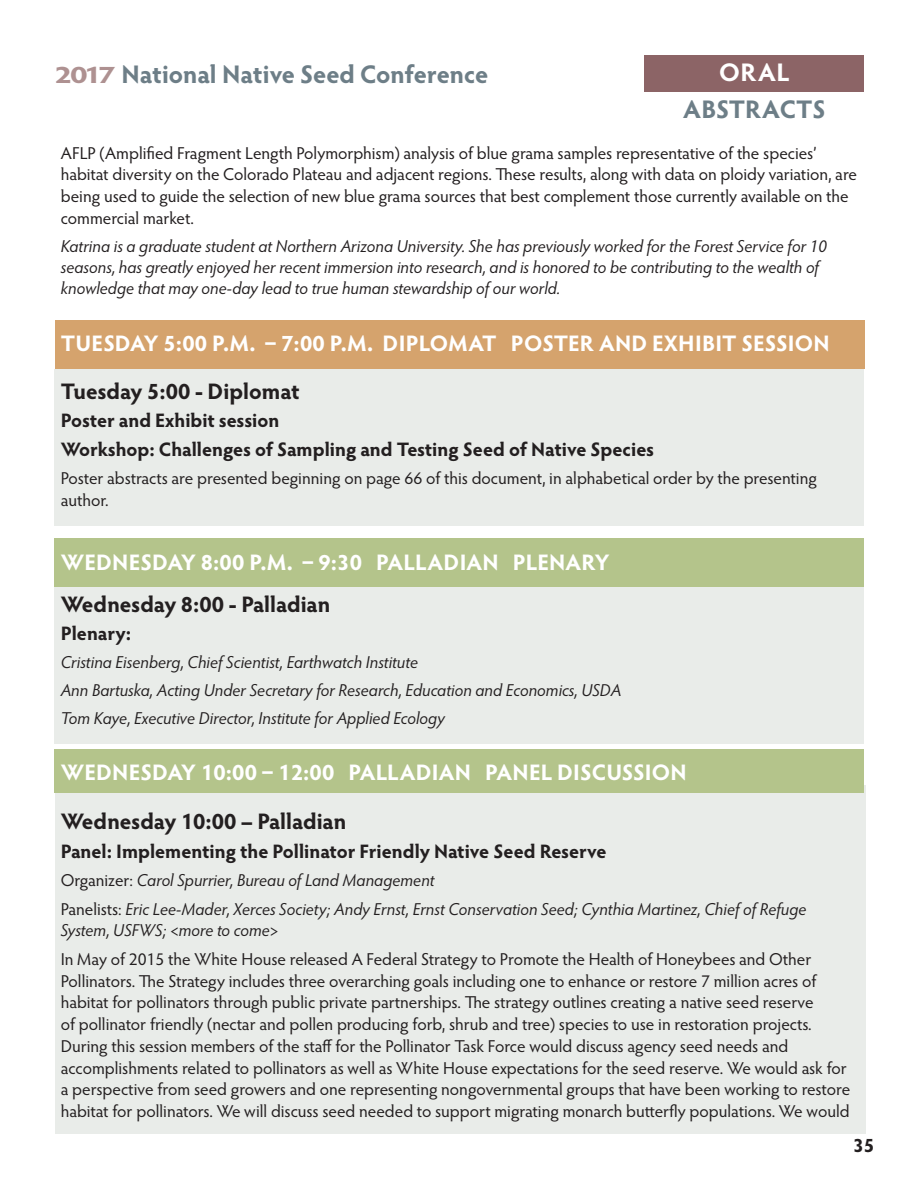
<style>
.page{position:relative;width:918px;height:1188px;background:#fff}
.page>*{position:absolute;margin:0;border:0;box-sizing:border-box;transform-origin:0 0}
.t1{font:700 25.5px "Hypatia Sans Pro";letter-spacing:-.005em;color:#6d7e87}
.t2{font:700 25.5px "Hypatia Sans Pro";color:#fff}
.t3{font:700 22.5px "Hypatia Sans Pro";letter-spacing:.01em;color:#fff}
.t4{font:700 22.5px "Hypatia Sans Pro";letter-spacing:-.005em;color:#231f20}
.t5{font:700 19.5px/28.5px "Hypatia Sans Pro";color:#231f20}
.t6{font:17.25px/21.8px "Hypatia Sans Pro";color:#231f20}
.t7{font:italic 17.25px/21.3px "Hypatia Sans Pro";color:#231f20}
.s1{font-size:24px;color:#ae9191}
.s2{font-style:normal}
</style>
<div class="page">
<div style="left:645px;top:55px;width:219px;height:36px;background:#8c6466"></div>
<div style="left:54px;top:587px;width:809px;height:156px;background:#e9ece9"></div>
<div style="left:55px;top:369px;width:809px;height:157px;background:#e9ece9"></div>
<div style="left:55px;top:785px;width:810px;height:349px;background:#e9ece9"></div>
<div style="left:54px;top:749px;width:810px;height:43px;background:#b4c48b"></div>
<div style="left:54px;top:538px;width:810px;height:49px;background:#b4c48b"></div>
<div style="left:55px;top:321px;width:810px;height:48px;background:#d5a36d"></div>
<h1 class="t1" style="left:54px;top:56px;width:436px"><span class="s1">2017</span> National Native Seed Conference</h1>
<h1 class="t2" style="left:719px;top:54px;width:72px">ORAL</h1>
<h1 class="t1" style="left:683px;top:91px;width:144px">ABSTRACTS</h1>
<p class="t6" style="left:61px;top:141px;width:798px">AFLP (Amplified Fragment Length Polymorphism) analysis of blue grama samples representative of the species’ habitat diversity on the Colorado Plateau and adjacent regions. These results, along with data on ploidy variation, are being used to guide the selection of new blue grama sources that best complement those currently available on the commercial market.</p>
<p class="t7" style="left:61px;top:235px;width:768px">Katrina is a graduate student at Northern Arizona University. She has previously worked for the Forest Service for 10 seasons, has greatly enjoyed her recent immersion into research, and is honored to be contributing to the wealth of knowledge that may one-day lead to true human stewardship of our world.</p>
<h2 class="t3" style="left:61px;top:327px;width:770px">TUESDAY 5:00 P.M. – 7:00 P.M. DIPLOMAT POSTER AND EXHIBIT SESSION</h2>
<h2 class="t4" style="left:61px;top:376px;width:240px">Tuesday 5:00 - Diplomat</h2>
<p class="t5" style="left:61px;top:405px;width:595px">Poster and Exhibit session<br>Workshop: Challenges of Sampling and Testing Seed of Native Species</p>
<p class="t6" style="left:61px;top:467px;width:758px">Poster abstracts are presented beginning on page 66 of this document, in alphabetical order by the presenting author.</p>
<h2 class="t3" style="left:61px;top:547px;width:550px">WEDNESDAY 8:00 P.M. – 9:30 PALLADIAN PLENARY</h2>
<h2 class="t4" style="left:61px;top:589px;width:271px">Wednesday 8:00 - Palladian</h2>
<p class="t5" style="left:61px;top:618px;width:72px">Plenary:</p>
<p class="t7" style="left:61px;top:647px;width:562px;line-height:28.2px">Cristina Eisenberg, Chief Scientist, Earthwatch Institute<br>Ann Bartuska, Acting Under Secretary for Research, Education and Economics, USDA<br>Tom Kaye, Executive Director, Institute for Applied Ecology</p>
<h2 class="t3" style="left:61px;top:757px;width:627px">WEDNESDAY 10:00 – 12:00 PALLADIAN PANEL DISCUSSION</h2>
<h2 class="t4" style="left:61px;top:805px;width:287px">Wednesday 10:00 – Palladian</h2>
<p class="t5" style="left:61px;top:836px;width:547px">Panel: Implementing the Pollinator Friendly Native Seed Reserve</p>
<p class="t7" style="left:61px;top:865px;width:747px;line-height:28.5px"><span class="s2">Organizer:</span> Carol Spurrier, Bureau of Land Management<br><span class="s2">Panelists:</span> Eric Lee-Mader, Xerces Society; Andy Ernst, Ernst Conservation Seed; Cynthia Martinez, Chief of Refuge</p>
<p class="t7" style="left:61px;top:919px;width:219px">System, USFWS; &lt;more to come&gt;</p>
<p class="t6" style="left:61px;top:948px;width:791px">In May of 2015 the White House released A Federal Strategy to Promote the Health of Honeybees and Other Pollinators. The Strategy includes three overarching goals including one to enhance or restore 7 million acres of habitat for pollinators through public private partnerships. The strategy outlines creating a native seed reserve<br>of pollinator friendly (nectar and pollen producing forb, shrub and tree) species to use in restoration projects.<br>During this session members of the staff for the Pollinator Task Force would discuss agency seed needs and accomplishments related to pollinators as well as White House expectations for the seed reserve. We would ask for a perspective from seed growers and one representing nongovernmental groups that have been working to restore habitat for pollinators. We will discuss seed needed to support migrating monarch butterfly populations. We would</p>
<p class="t5" style="left:853px;top:1130px;width:23px">35</p>
</div>
